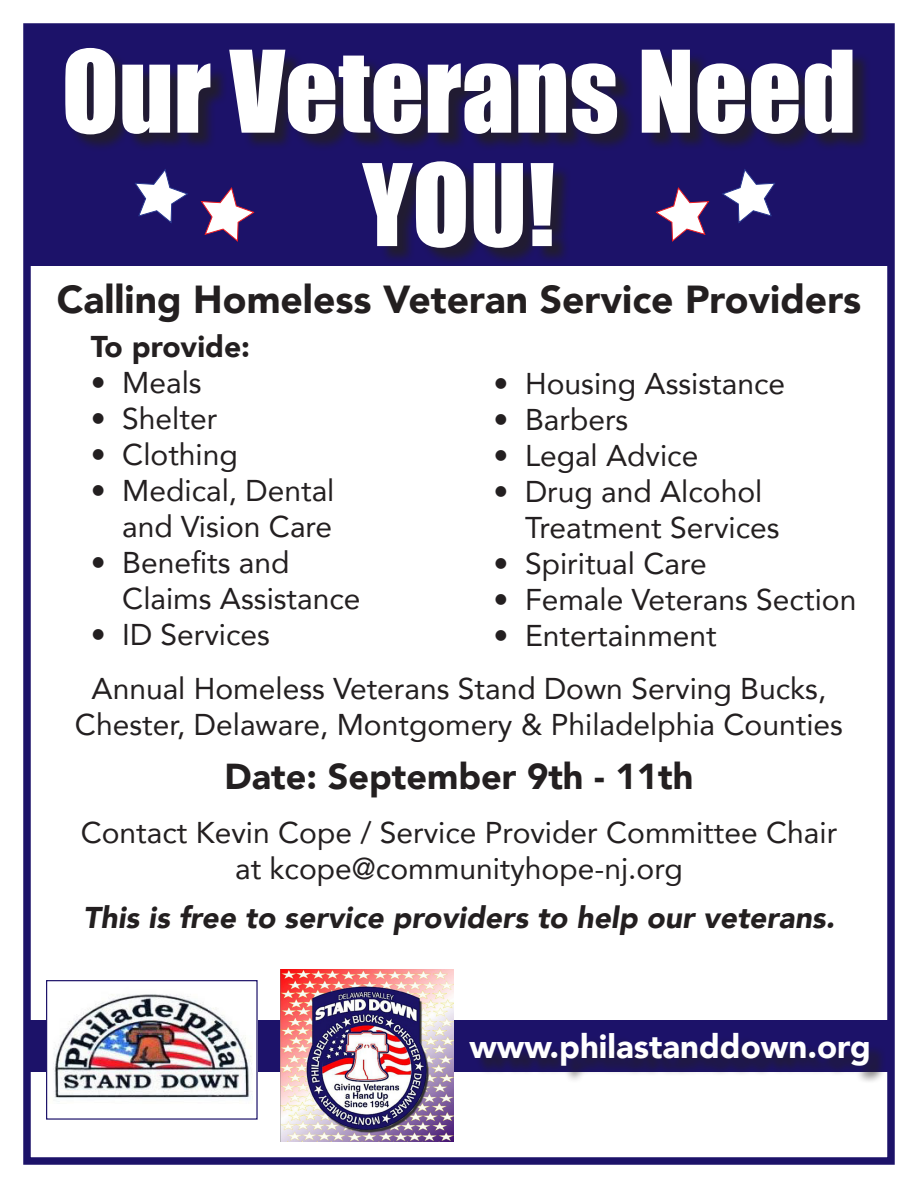
<style>
.page{position:relative;width:918px;height:1188px;background:#fff}
.page>*{position:absolute;margin:0;border:0;box-sizing:border-box;transform-origin:0 0}
.t1{font:105px "Impact";color:#fff}
.t2{font:900 39px "Avenir";color:#231f20}
.t3{font:900 36px "Avenir";color:#231f20}
.t4{font:900 33px "Avenir";color:#fff}
.t5{font:30px "Avenir";color:#231f20}
.t6{font:italic 900 30px "Avenir";color:#231f20}
.t7{font:900 30px "Avenir";color:#231f20}
</style>
<div class="page">
<div style="left:27px;top:27px;width:864px;height:239px;background:#1c1269"></div>
<div style="left:68px;top:50px;width:803px;height:103px;background:#231f20;opacity:.75"></div>
<div style="left:365px;top:163px;width:206px;height:103px;background:#231f20;opacity:.75"></div>
<div style="left:23px;top:23px;width:872px;height:1142px;border:8px solid #1c1269"></div>
<svg style="left:200px;top:187px;width:55px;height:55px"></svg>
<svg style="left:135px;top:169px;width:53px;height:54px"></svg>
<svg style="left:655px;top:187px;width:55px;height:55px"></svg>
<svg style="left:722px;top:169px;width:53px;height:54px"></svg>
<div style="left:27px;top:1020px;width:864px;height:52px;background:#1c1269"></div>
<div style="left:473px;top:1035px;width:414px;height:50px;background:#231f20;opacity:.75"></div>
<img style="left:281px;top:969px;width:173px;height:173px">
<img style="left:48px;top:994px;width:208px;height:108px">
<div style="left:46px;top:980px;width:212px;height:140px;border:1px solid #1c1269"></div>
<p class="t1" style="left:62px;top:10px;width:796px">Our Veterans Need</p>
<p class="t1" style="left:363px;top:123px;width:194px">YOU!</p>
<p class="t2" style="left:57px;top:266px;width:806px">Calling Homeless Veteran Service Providers</p>
<p class="t7" style="left:91px;top:321px;width:161px">To provide:</p>
<p class="t5" style="left:91px;top:359px;width:112px">• Meals</p>
<p class="t5" style="left:91px;top:395px;width:128px">• Shelter</p>
<p class="t5" style="left:91px;top:431px;width:149px">• Clothing</p>
<p class="t5" style="left:91px;top:467px;width:245px">• Medical, Dental</p>
<p class="t5" style="left:122px;top:503px;width:212px">and Vision Care</p>
<p class="t5" style="left:91px;top:539px;width:200px">• Benefits and</p>
<p class="t5" style="left:122px;top:575px;width:240px">Claims Assistance</p>
<p class="t5" style="left:91px;top:611px;width:181px">• ID Services</p>
<p class="t5" style="left:494px;top:359px;width:293px">• Housing Assistance</p>
<p class="t5" style="left:494px;top:395px;width:136px">• Barbers</p>
<p class="t5" style="left:494px;top:431px;width:206px">• Legal Advice</p>
<p class="t5" style="left:494px;top:467px;width:270px">• Drug and Alcohol</p>
<p class="t5" style="left:525px;top:503px;width:256px">Treatment Services</p>
<p class="t5" style="left:494px;top:539px;width:215px">• Spiritual Care</p>
<p class="t5" style="left:494px;top:575px;width:364px">• Female Veterans Section</p>
<p class="t5" style="left:494px;top:611px;width:225px">• Entertainment</p>
<p class="t5" style="left:92px;top:664px;width:736px">Annual Homeless Veterans Stand Down Serving Bucks,</p>
<p class="t5" style="left:75px;top:700px;width:770px">Chester, Delaware, Montgomery &amp; Philadelphia Counties</p>
<p class="t3" style="left:224px;top:745px;width:471px">Date: September 9th - 11th</p>
<p class="t5" style="left:81px;top:808px;width:758px">Contact Kevin Cope / Service Provider Committee Chair</p>
<p class="t5" style="left:235px;top:844px;width:449px">at kcope@communityhope-nj.org</p>
<p class="t6" style="left:83px;top:893px;width:753px">This is free to service providers to help our veterans.</p>
<p class="t4" style="left:469px;top:1018px;width:403px">www.philastanddown.org</p>
</div>
